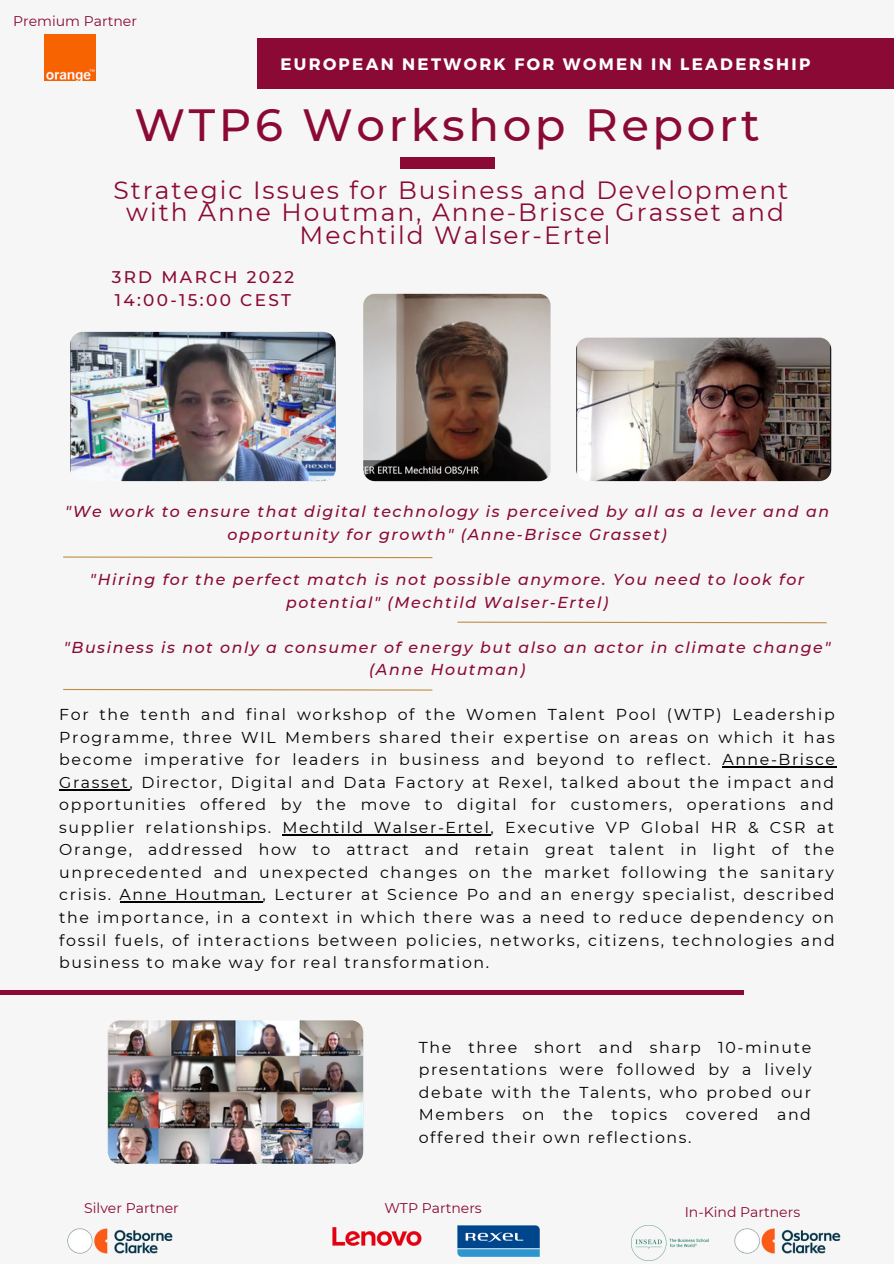
<style>
.page{position:relative;width:894px;height:1264px;background:#fff}
.page>*{position:absolute;margin:0;border:0;box-sizing:border-box;transform-origin:0 0}
.t1{font:500 45px "Montserrat";letter-spacing:.08em;color:#8a0a35}
.t2{font:24.9px/22.5px "Montserrat";letter-spacing:.08em;color:#8a0a35;text-align:center}
.t3{font:500 16.8px "Montserrat";letter-spacing:.14em;color:#8a0a35}
.t4{font:700 16.5px "Montserrat";letter-spacing:.14em;color:#fff}
.t5{font:15.75px/22.5px "Montserrat";letter-spacing:.1em;color:#000;text-align:justify}
.t6{font:italic 500 15.75px/22.5px "Montserrat";letter-spacing:.1em;color:#8a0a35;text-align:center}
.t7{font:13.95px "Montserrat";color:#8a0a35}
</style>
<div class="page">
<div style="left:0;top:0;width:893px;height:1263px;background:#f6f6f6"></div>
<div style="left:399px;top:157px;width:95px;height:12px;background:#8a0a35"></div>
<img style="left:631px;top:1225px;width:77px;height:35px">
<img style="left:332px;top:1227px;width:89px;height:19px">
<img style="left:457px;top:1225px;width:82px;height:30px">
<hr style="left:0;top:990px;width:743px;height:4px;background:#8a0a35">
<img style="left:734px;top:1228px;width:107px;height:26px">
<img style="left:67px;top:1228px;width:106px;height:26px">
<img style="left:45px;top:34px;width:50px;height:46px">
<div style="left:257px;top:38px;width:636px;height:51px;background:#8a0a35"></div>
<img style="left:576px;top:337px;width:255px;height:144px;border-radius:12px">
<img style="left:108px;top:1020px;width:255px;height:143px;border-radius:12px">
<img style="left:70px;top:332px;width:265px;height:149px;border-radius:12px">
<img style="left:363px;top:294px;width:187px;height:187px;border-radius:12px">
<hr style="left:722px;top:766px;width:114px;height:1px;background:#000">
<hr style="left:59px;top:789px;width:70px;height:1px;background:#000">
<hr style="left:282px;top:834px;width:208px;height:1px;background:#000">
<hr style="left:120px;top:901px;width:142px;height:1px;background:#000">
<svg style="left:63px;top:556px;width:370px;height:2px"></svg>
<svg style="left:457px;top:621px;width:370px;height:3px"></svg>
<svg style="left:63px;top:688px;width:370px;height:3px"></svg>
<p class="t7" style="left:13px;top:12px;width:125px">Premium Partner</p>
<p class="t4" style="left:280px;top:54px;width:531px">EUROPEAN NETWORK FOR WOMEN IN LEADERSHIP</p>
<p class="t1" style="left:134px;top:97px;width:626px">WTP6 Workshop Report</p>
<p class="t2" style="left:113px;top:179px;width:676px">Strategic Issues for Business and Development</p>
<p class="t2" style="left:126px;top:201px;width:659px">with Anne Houtman, Anne-Brisce Grasset and<br>Mechtild Walser-Ertel</p>
<p class="t3" style="left:112px;top:267px;width:184px">3RD MARCH 2022</p>
<p class="t3" style="left:115px;top:290px;width:178px">14:00-15:00 CEST</p>
<p class="t6" style="left:65px;top:500px;width:765px">"We work to ensure that digital technology is perceived by all as a lever and an opportunity for growth" (Anne-Brisce Grasset)</p>
<p class="t6" style="left:90px;top:568px;width:715px">"Hiring for the perfect match is not possible anymore. You need to look for potential" (Mechtild Walser-Ertel)</p>
<p class="t6" style="left:64px;top:635px;width:768px">"Business is not only a consumer of energy but also an actor in climate change" (Anne Houtman)</p>
<p class="t5" style="left:59px;top:703px;width:777px">For the tenth and final workshop of the Women Talent Pool (WTP) Leadership Programme, three WIL Members shared their expertise on areas on which it has become imperative for leaders in business and beyond to reflect. Anne-Brisce Grasset, Director, Digital and Data Factory at Rexel, talked about the impact and opportunities offered by the move to digital for customers, operations and supplier relationships. Mechtild Walser-Ertel, Executive VP Global HR &amp; CSR at Orange, addressed how to attract and retain great talent in light of the unprecedented and unexpected changes on the market following the sanitary crisis. Anne Houtman, Lecturer at Science Po and an energy specialist, described the importance, in a context in which there was a need to reduce dependency on fossil fuels, of interactions between policies, networks, citizens, technologies and business to make way for real transformation.</p>
<p class="t5" style="left:418px;top:1035px;width:394px">The three short and sharp 10-minute presentations were followed by a lively debate with the Talents, who probed our Members on the topics covered and offered their own reflections.</p>
<p class="t7" style="left:84px;top:1199px;width:96px">Silver Partner</p>
<p class="t7" style="left:684px;top:1203px;width:117px">In-Kind Partners</p>
<p class="t7" style="left:384px;top:1199px;width:99px">WTP Partners</p>
</div>
